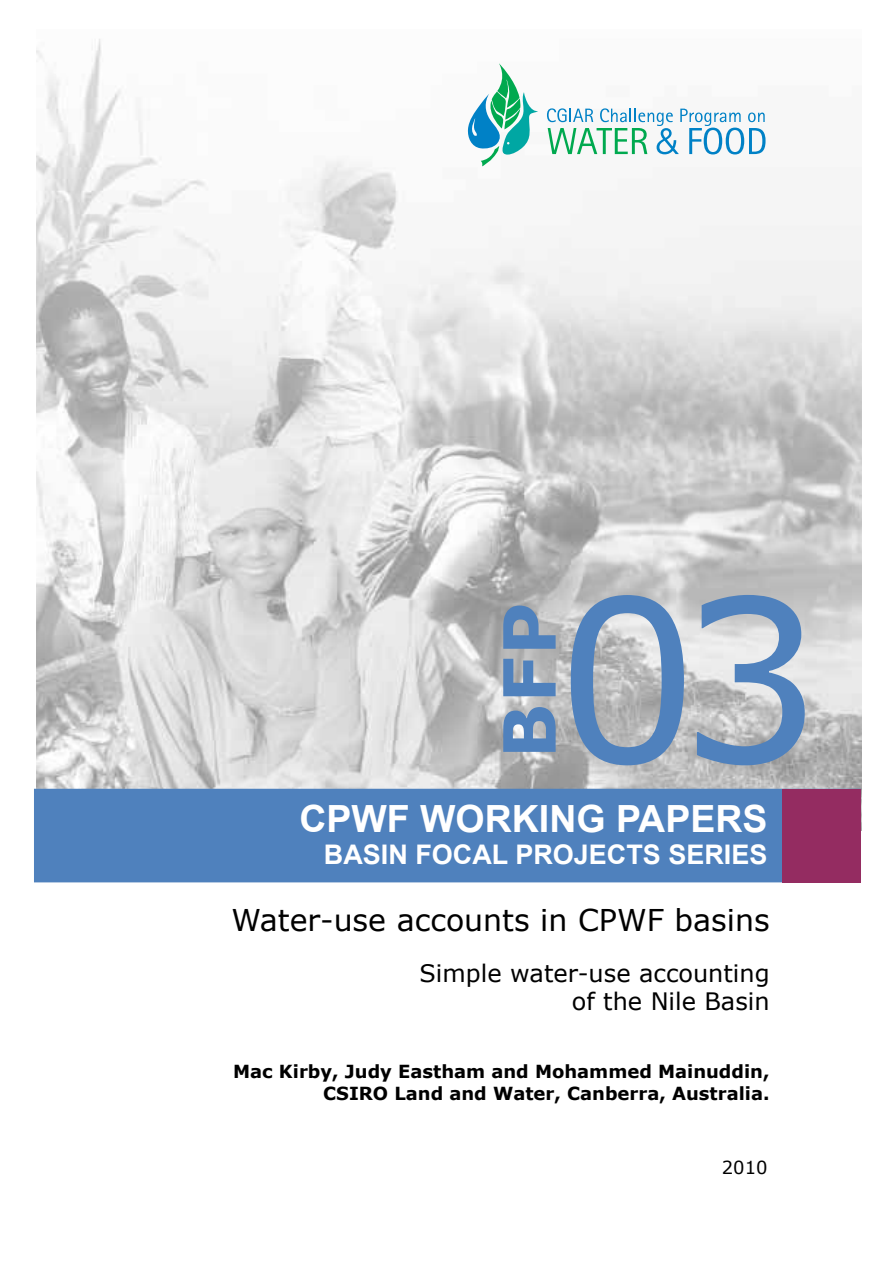
<style>
.page{position:relative;width:893px;height:1263px;background:#fff}
.page>*{position:absolute;margin:0;border:0;box-sizing:border-box;transform-origin:0 0}
.t1{font:225px "Verdana";color:#4f81bd}
.t2{font:700 72px "Verdana";color:#4f81bd}
.t3{font:700 37.5px "Arial";color:#fff}
.t4{font:30px "Verdana";color:#000}
.t5{font:700 27px "Arial";color:#fff}
.t6{font:24px/28.8px "Verdana";color:#000;text-align:right}
.t7{font:700 18px/21.6px "Verdana";color:#000;text-align:right}
.t8{font:18px "Verdana";color:#000}
</style>
<div class="page">
<img style="left:36px;top:39px;width:825px;height:750px">
<div style="left:34px;top:789px;width:827px;height:93px;background:#4f81bd"></div>
<div style="left:782px;top:789px;width:79px;height:93px;background:#942c61"></div>
<svg style="left:547px;top:108px;width:218px;height:46px"></svg>
<svg style="left:467px;top:63px;width:71px;height:103px"></svg>
<h2 class="t2" style="left:478px;top:758px;width:157px;rotate:-90deg">BFP</h2>
<h1 class="t1" style="left:556px;top:525px;width:267px">03</h1>
<h3 class="t3" style="left:299px;top:794px;width:470px">CPWF WORKING PAPERS</h3>
<h3 class="t5" style="left:324px;top:837px;width:445px">BASIN FOCAL PROJECTS SERIES</h3>
<h3 class="t4" style="left:232px;top:900px;width:540px">Water-use accounts in CPWF basins</h3>
<h3 class="t6" style="left:420px;top:958px;width:352px">Simple water-use accounting of the Nile Basin</h3>
<p class="t7" style="left:233px;top:1060px;width:538px">Mac Kirby, Judy Eastham and Mohammed Mainuddin,<br>CSIRO Land and Water, Canberra, Australia.</p>
<p class="t8" style="left:722px;top:1155px;width:47px">2010</p>
</div>
